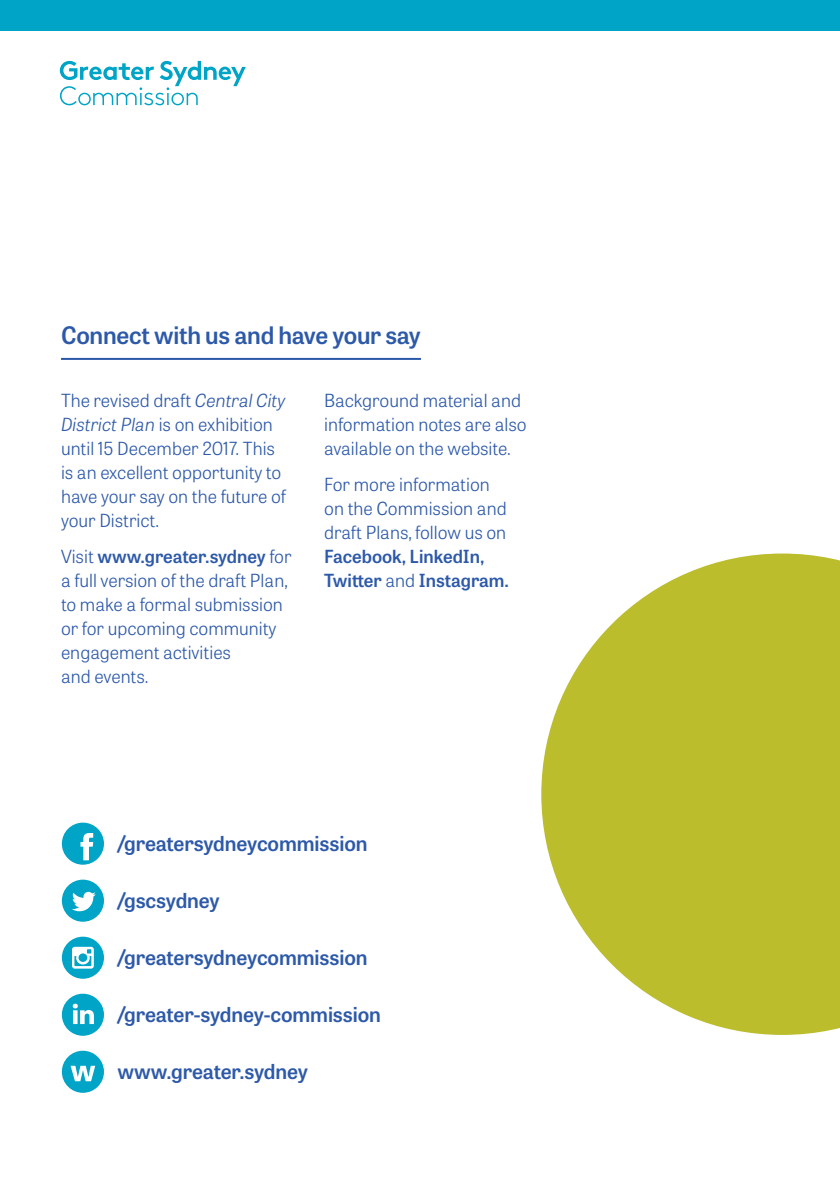
<style>
.page{position:relative;width:840px;height:1191px;background:#fff}
.page>*{position:absolute;margin:0;border:0;box-sizing:border-box;transform-origin:0 0}
.H3_Heading_RP{font:600 24px "Tablet Gothic";letter-spacing:-.01em;color:#2d59a9}
.TOC_Chapter_title{font:600 20.6px "Tablet Gothic";letter-spacing:-.005em;color:#2d59a9}
.THIS_ONE{font:300 18px/24px "Tablet Gothic";color:#2d59a9}
.s1{font-style:italic}
.s2{font-weight:600}
</style>
<div class="page">
<hr style="left:61px;top:358px;width:360px;height:2px;background:#2d59a9">
<div style="left:0;top:0;width:839px;height:31px;background:#00a4c7"></div>
<svg style="left:541px;top:553px;width:298px;height:482px;fill:#bbbd2c"></svg>
<svg style="left:60px;top:61px;width:185px;height:44px"></svg>
<div style="left:62px;top:822px;width:42px;height:42px;background:#00a4c7;border-radius:50%"></div>
<svg style="left:80px;top:833px;width:13px;height:27px"></svg>
<div style="left:62px;top:936px;width:42px;height:42px;background:#00a4c7;border-radius:50%"></div>
<svg style="left:72px;top:946px;width:22px;height:22px"></svg>
<div style="left:62px;top:993px;width:42px;height:42px;background:#00a4c7;border-radius:50%"></div>
<svg style="left:73px;top:1003px;width:21px;height:21px"></svg>
<div style="left:62px;top:1050px;width:42px;height:42px;background:#00a4c7;border-radius:50%"></div>
<svg style="left:71px;top:1065px;width:24px;height:16px"></svg>
<div style="left:62px;top:879px;width:42px;height:42px;background:#00a4c7;border-radius:50%"></div>
<svg style="left:72px;top:892px;width:24px;height:19px"></svg>
<h1 class="H3_Heading_RP" style="left:61px;top:318px;width:361px">Connect with us and have your say</h1>
<p class="THIS_ONE" style="left:61px;top:388px;width:226px">The revised draft <span class="s1">Central City<br>District Plan</span> is on exhibition until 15 December 2017. This is an excellent opportunity to have your say on the future of your District.</p>
<p class="THIS_ONE" style="left:61px;top:543px;width:232px">Visit <span class="s2">www.greater.sydney</span> for a full version of the draft Plan, to make a formal submission or for upcoming community engagement activities<br>and events.</p>
<p class="THIS_ONE" style="left:324px;top:388px;width:204px">Background material and information notes are also available on the website.</p>
<p class="THIS_ONE" style="left:324px;top:471px;width:186px">For more information on the Commission and draft Plans, follow us on<br><span class="s2">Facebook, LinkedIn,<br>Twitter</span> and <span class="s2">Instagram.</span></p>
<p class="TOC_Chapter_title" style="left:118px;top:829px;width:251px">/greatersydneycommission</p>
<p class="TOC_Chapter_title" style="left:118px;top:886px;width:104px">/gscsydney</p>
<p class="TOC_Chapter_title" style="left:118px;top:943px;width:251px">/greatersydneycommission</p>
<p class="TOC_Chapter_title" style="left:118px;top:1000px;width:264px">/greater-sydney-commission</p>
<p class="TOC_Chapter_title" style="left:118px;top:1057px;width:192px">www.greater.sydney</p>
</div>
